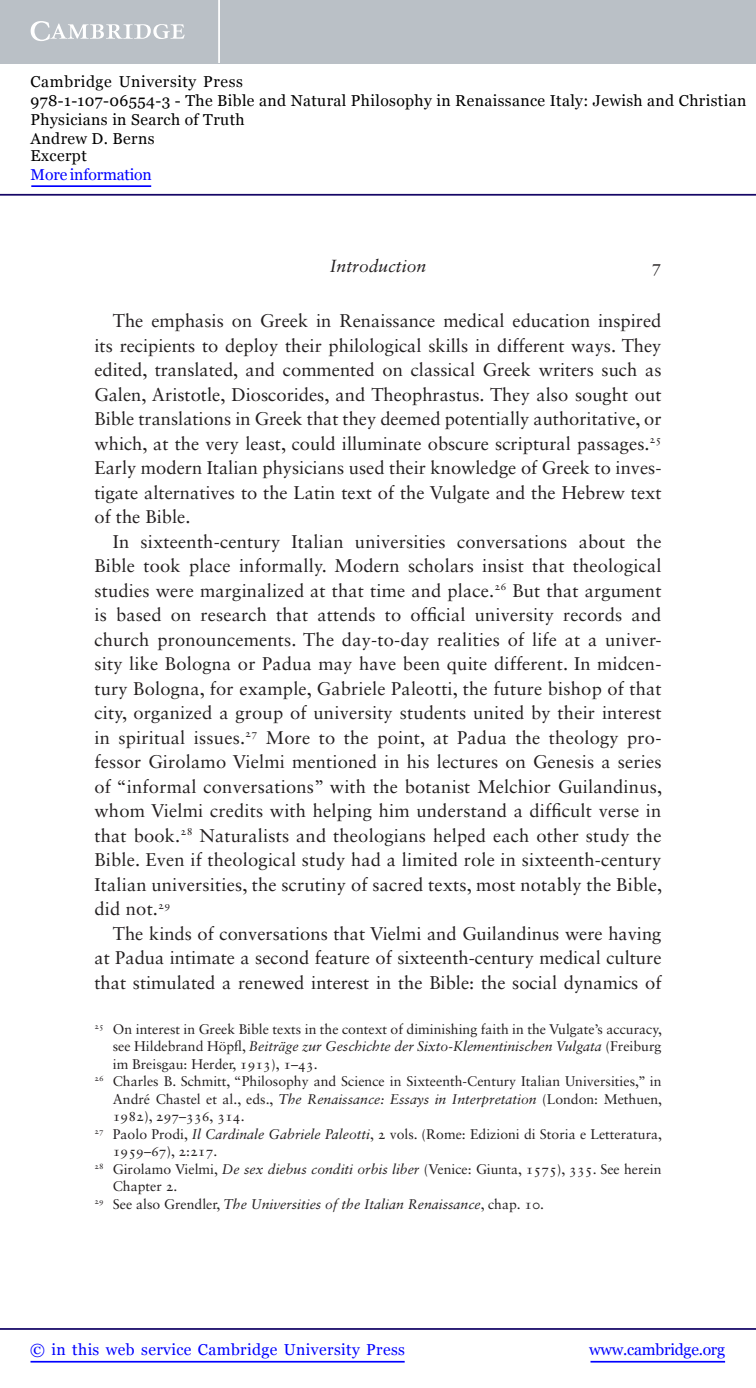
<style>
.page{position:relative;width:756px;height:1388px;background:#fff}
.page>*{position:absolute;margin:0;border:0;box-sizing:border-box;transform-origin:0 0}
.t1{font:18.38px/24.5px "Sabon LT Std";letter-spacing:.01em;color:#231f20;text-align:justify}
.t2{font:italic 17.5px "Sabon LT Std";color:#231f20}
.t3{font:17.5px "Sabon LT Std";color:#231f20}
.t4{font:15.75px/18.6px "Georgia";letter-spacing:.025em;color:#000}
.t5{font:15.75px "Georgia";letter-spacing:.025em;color:#00f}
.t6{font:15.75px "Georgia";letter-spacing:-.015em;color:#00f}
.t7{font:15.75px "Georgia";letter-spacing:-.01em;color:#00f}
.t8{font:14px "Sabon LT Std";color:#231f20}
.t9{font:italic 14px "Sabon LT Std";color:#231f20}
.s1{font-style:normal}
.s2{font-family:"Times New Roman"}
.s3{font-style:italic}
</style>
<div class="page">
<hr style="left:591px;top:1361px;width:134px;height:1px;background:#00f">
<hr style="left:0;top:1328px;width:756px;height:2px;background:#150666">
<hr style="left:31px;top:1361px;width:374px;height:1px;background:#00f">
<div style="left:0;top:0;width:756px;height:63px;background:#bac0c6"></div>
<svg style="left:31px;top:21px;width:154px;height:20px"></svg>
<hr style="left:218px;top:0;width:2px;height:63px;background:#fff">
<hr style="left:0;top:194px;width:756px;height:2px;background:#150666">
<hr style="left:31px;top:185px;width:120px;height:2px;background:#00f">
<p class="t4" style="left:31px;top:73px;width:717px">Cambridge University Press<br>978-1-107-06554-3 - The Bible and Natural Philosophy in Renaissance Italy: Jewish and Christian Physicians in Search of Truth<br>Andrew D. Berns<br>Excerpt</p>
<p class="t7" style="left:31px;top:165px;width:123px">More information</p>
<p class="t2" style="left:330px;top:259px;width:98px">Introduction</p>
<p class="t3" style="left:652px;top:259px;width:11px">7</p>
<p class="t1" style="left:94px;top:310px;width:569px;text-indent:18px">The emphasis on Greek in Renaissance medical education inspired its recipients to deploy their philological skills in different ways. They edited, translated, and commented on classical Greek writers such as Galen, Aristotle, Dioscorides, and Theophrastus. They also sought out Bible translations in Greek that they deemed potentially authoritative, or which, at the very least, could illuminate obscure scriptural passages. <sup>25<br></sup>Early modern Italian physicians used their knowledge of Greek to inves&shy;tigate alternatives to the Latin text of the Vulgate and the Hebrew text of the Bible.</p>
<p class="t1" style="left:94px;top:531px;width:569px;text-indent:18px">In sixteenth-century Italian universities conversations about the Bible took place informally. Modern scholars insist that theological studies were marginalized at that time and place. <sup>26</sup> But that argument is based on research that attends to official university records and church pronouncements. The day-to-day realities of life at a univer&shy;sity like Bologna or Padua may have been quite different. In midcen&shy;tury Bologna, for example, Gabriele Paleotti, the future bishop of that city, organized a group of university students united by their interest in spiritual issues. <sup>27</sup> More to the point, at Padua the theology pro&shy;fessor Girolamo Vielmi mentioned in his lectures on Genesis a series of “informal conversations” with the botanist Melchior Guilandinus, whom Vielmi credits with helping him understand a difficult verse in that book. <sup>28</sup> Naturalists and theologians helped each other study the Bible. Even if theological study had a limited role in sixteenth-century Italian universities, the scrutiny of sacred texts, most notably the Bible, did not. <sup>29</sup></p>
<p class="t1" style="left:95px;top:923px;width:569px;text-indent:18px">The kinds of conversations that Vielmi and Guilandinus were having at Padua intimate a second feature of sixteenth-century medical culture that stimulated a renewed interest in the Bible: the social dynamics of</p>
<p class="t8" style="left:94px;top:1023px;width:569px"><sup>25</sup> On interest in Greek Bible texts in the context of diminishing faith in the Vulgate’s accuracy,</p>
<p class="t9" style="left:113px;top:1040px;width:550px"><span class="s1">see Hildebrand H ö pfl,</span> Beitr <span class="s2">ä</span>ge zur Geschichte der Sixto-Klementinischen Vulgata <span class="s1">( Freiburg</span></p>
<p class="t8" style="left:113px;top:1058px;width:206px">im Breisgau : Herder , 1913 ), 1–43 .</p>
<p class="t8" style="left:94px;top:1075px;width:569px"><sup>26</sup> Charles B. Schmitt , “Philosophy and Science in Sixteenth-Century Italian Universities,” in</p>
<p class="t8" style="left:113px;top:1093px;width:551px">Andr é Chastel et al., eds., <span class="s3">The Renaissance: Essays in Interpretation</span> ( London : Methuen ,</p>
<p class="t8" style="left:113px;top:1110px;width:133px">1982 ), 297–336, 314.</p>
<p class="t8" style="left:94px;top:1128px;width:569px"><sup>27</sup> Paolo Prodi , <span class="s3">Il Cardinale Gabriele Paleotti</span>, 2 vols. ( Rome : Edizioni di Storia e Letteratura ,</p>
<p class="t8" style="left:113px;top:1145px;width:106px">1959 –67), 2: 217 .</p>
<p class="t8" style="left:94px;top:1163px;width:568px"><sup>28</sup> Girolamo Vielmi , <span class="s3">De sex diebus conditi orbis liber</span> ( Venice : Giunta , 1575 ), 335 . See herein</p>
<p class="t8" style="left:113px;top:1180px;width:66px">Chapter 2 .</p>
<p class="t9" style="left:94px;top:1198px;width:451px"><sup>29</sup> <span class="s1">See also Grendler,</span> The Universities of the Italian Renaissance <span class="s1">, chap. 10.</span></p>
<p class="t5" style="left:30px;top:1339px;width:376px">© in this web service Cambridge University Press</p>
<p class="t6" style="left:589px;top:1339px;width:137px">www.cambridge.org</p>
</div>
